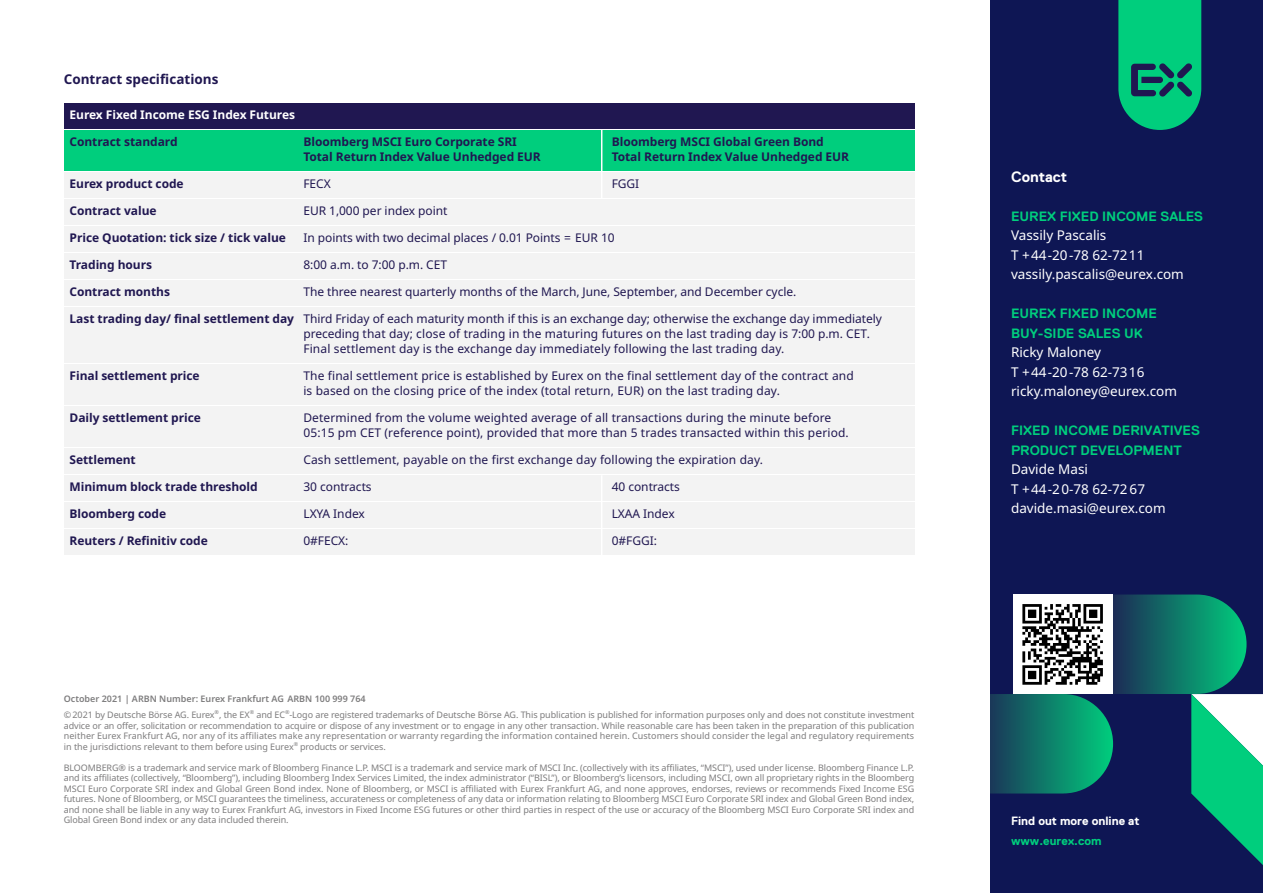
<style>
.page{position:relative;width:1263px;height:893px;background:#fff}
.page>*{position:absolute;margin:0;border:0;box-sizing:border-box;transform-origin:0 0}
.t1{font:700 15px "Replica";color:#fff}
.t2{font:13.5px/19.5px "Noto Sans";color:#fff}
.t3{font:700 13.5px/19.5px "Replica";color:#00ce7d}
.t4{font:700 13.5px "Noto Sans";color:#201751}
.t5{font:12px/15px "Noto Sans";letter-spacing:.01em;color:#201751}
.t6{font:700 12px/15px "Noto Sans";letter-spacing:-.005em;color:#201751}
.t7{font:700 12px "Noto Sans";letter-spacing:-.005em;color:#fff}
.t8{font:700 12px "Replica";color:#fff}
.t9{font:700 12px "Replica";color:#00ce7d}
.t10{font:9px/10.5px "Noto Sans";letter-spacing:-.01em;color:#7d7c7d;text-align:justify}
.s1{font-weight:600}
</style>
<div class="page">
<div style="left:991px;top:0;width:272px;height:893px;background:#0e1654"></div>
<svg style="left:991px;top:594px;width:272px;height:271px"></svg>
<div style="left:64px;top:103px;width:850px;height:26px;background:#201751"></div>
<div style="left:64px;top:130px;width:850px;height:41px;background:#00ce7d"></div>
<div style="left:64px;top:172px;width:850px;height:26px;background:#f3f3f3"></div>
<div style="left:64px;top:199px;width:850px;height:26px;background:#f3f3f3"></div>
<div style="left:64px;top:226px;width:850px;height:26px;background:#f3f3f3"></div>
<div style="left:64px;top:253px;width:850px;height:26px;background:#f3f3f3"></div>
<div style="left:64px;top:280px;width:850px;height:26px;background:#f3f3f3"></div>
<div style="left:64px;top:307px;width:850px;height:56px;background:#f3f3f3"></div>
<div style="left:64px;top:364px;width:850px;height:41px;background:#f3f3f3"></div>
<div style="left:64px;top:406px;width:850px;height:41px;background:#f3f3f3"></div>
<div style="left:64px;top:448px;width:850px;height:26px;background:#f3f3f3"></div>
<div style="left:64px;top:475px;width:850px;height:26px;background:#f3f3f3"></div>
<div style="left:64px;top:502px;width:850px;height:26px;background:#f3f3f3"></div>
<div style="left:64px;top:529px;width:850px;height:26px;background:#f3f3f3"></div>
<svg style="left:1118px;top:0;width:83px;height:130px;background:#04af75"></svg>
<hr style="left:601px;top:129px;width:1px;height:69px;background:#fff">
<hr style="left:601px;top:475px;width:1px;height:84px;background:#fff">
<h2 class="t4" style="left:64px;top:69px;width:156px">Contract specifications</h2>
<h3 class="t7" style="left:70px;top:107px;width:227px">Eurex Fixed Income ESG Index Futures</h3>
<h3 class="t6" style="left:70px;top:135px;width:110px">Contract standard</h3>
<h3 class="t6" style="left:70px;top:177px;width:116px">Eurex product code</h3>
<h3 class="t6" style="left:70px;top:204px;width:89px">Contract value</h3>
<h3 class="t6" style="left:70px;top:231px;width:218px">Price Quotation: tick size / tick value</h3>
<h3 class="t6" style="left:70px;top:258px;width:84px">Trading hours</h3>
<h3 class="t6" style="left:70px;top:285px;width:102px">Contract months</h3>
<h3 class="t6" style="left:70px;top:312px;width:226px">Last trading day/ final settlement day</h3>
<h3 class="t6" style="left:70px;top:369px;width:132px">Final settlement price</h3>
<h3 class="t6" style="left:70px;top:411px;width:133px">Daily settlement price</h3>
<h3 class="t6" style="left:70px;top:453px;width:68px">Settlement</h3>
<h3 class="t6" style="left:70px;top:480px;width:190px">Minimum block trade threshold</h3>
<h3 class="t6" style="left:70px;top:507px;width:98px">Bloomberg code</h3>
<h3 class="t6" style="left:70px;top:534px;width:140px">Reuters / Refinitiv code</h3>
<h3 class="t6" style="left:303px;top:135px;width:239px">Bloomberg MSCI Euro Corporate SRI<br>Total Return Index Value Unhedged EUR</h3>
<h3 class="t5" style="left:303px;top:177px;width:29px">FECX</h3>
<h3 class="t5" style="left:303px;top:204px;width:145px">EUR 1,000 per index point</h3>
<h3 class="t5" style="left:303px;top:231px;width:313px">In points with two decimal places / 0.01 Points = EUR 10</h3>
<h3 class="t5" style="left:303px;top:258px;width:145px">8:00 a.m. to 7:00 p.m. CET</h3>
<h3 class="t5" style="left:303px;top:285px;width:494px">The three nearest quarterly months of the March, June, September, and December cycle.</h3>
<p class="t5" style="left:303px;top:312px;width:580px">Third Friday of each maturity month if this is an exchange day; otherwise the exchange day immediately preceding that day; close of trading in the maturing futures on the last trading day is 7:00 p.m. CET.<br>Final settlement day is the exchange day immediately following the last trading day.</p>
<h3 class="t5" style="left:303px;top:369px;width:552px">The final settlement price is established by Eurex on the final settlement day of the contract and is based on the closing price of the index (total return, EUR) on the last trading day.</h3>
<h3 class="t5" style="left:303px;top:411px;width:547px">Determined from the volume weighted average of all transactions during the minute before<br>05:15 pm CET (reference point), provided that more than 5 trades transacted within this period.</h3>
<h3 class="t5" style="left:303px;top:453px;width:461px">Cash settlement, payable on the first exchange day following the expiration day.</h3>
<h3 class="t5" style="left:303px;top:480px;width:70px">30 contracts</h3>
<h3 class="t5" style="left:303px;top:507px;width:63px">LXYA Index</h3>
<h3 class="t5" style="left:303px;top:534px;width:46px">0#FECX:</h3>
<h3 class="t6" style="left:612px;top:135px;width:239px">Bloomberg MSCI Global Green Bond<br>Total Return Index Value Unhedged EUR</h3>
<h3 class="t5" style="left:612px;top:177px;width:29px">FGGI</h3>
<h3 class="t5" style="left:612px;top:480px;width:70px">40 contracts</h3>
<h3 class="t5" style="left:612px;top:507px;width:64px">LXAA Index</h3>
<h3 class="t5" style="left:612px;top:534px;width:47px">0#FGGI:</h3>
<p class="t10" style="left:64px;top:690px;width:852px;line-height:16.5px"><span class="s1">October 2021 | ARBN Number: Eurex Frankfurt AG ARBN 100 999 764<br></span>© 2021 by Deutsche Börse AG. Eurex<sup>®</sup>, the EX<sup>®</sup> and EC<sup>®</sup>-Logo are registered trademarks of Deutsche Börse AG. This publication is published for information purposes only and does not constitute investment</p>
<p class="t10" style="left:64px;top:720px;width:852px">advice or an offer, solicitation or recommendation to acquire or dispose of any investment or to engage in any other transaction. While reasonable care has been taken in the preparation of this publication neither Eurex Frankfurt AG, nor any of its affiliates make any representation or warranty regarding the information contained herein. Customers should consider the legal and regulatory requirements in the jurisdictions relevant to them before using Eurex<sup>®</sup> products or services.</p>
<p class="t10" style="left:64px;top:762px;width:852px">BLOOMBERG® is a trademark and service mark of Bloomberg Finance L.P. MSCI is a trademark and service mark of MSCI Inc. (collectively with its affiliates, “MSCI”), used under license. Bloomberg Finance L.P. and its affiliates (collectively, “Bloomberg”), including Bloomberg Index Services Limited, the index administrator (“BISL”), or Bloomberg’s licensors, including MSCI, own all proprietary rights in the Bloomberg MSCI Euro Corporate SRI index and Global Green Bond index. None of Bloomberg, or MSCI is affiliated with Eurex Frankfurt AG, and none approves, endorses, reviews or recommends Fixed Income ESG futures. None of Bloomberg, or MSCI guarantees the timeliness, accurateness or completeness of any data or information relating to Bloomberg MSCI Euro Corporate SRI index and Global Green Bond index, and none shall be liable in any way to Eurex Frankfurt AG, investors in Fixed Income ESG futures or other third parties in respect of the use or accuracy of the Bloomberg MSCI Euro Corporate SRI index and Global Green Bond index or any data included therein.</p>
<h1 class="t1" style="left:1011px;top:168px;width:58px">Contact</h1>
<h2 class="t3" style="left:1011px;top:206px;width:194px">EUREX FIXED INCOME SALES</h2>
<h2 class="t2" style="left:1011px;top:226px;width:174px">Vassily Pascalis<br>T +44-20-78 62-7211 vassily.pascalis@eurex.com</h2>
<h2 class="t3" style="left:1011px;top:304px;width:147px">EUREX FIXED INCOME<br>BUY-SIDE SALES UK</h2>
<h2 class="t2" style="left:1011px;top:343px;width:167px">Ricky Maloney<br>T +44-20-78 62-7316 ricky.maloney@eurex.com</h2>
<h2 class="t3" style="left:1011px;top:421px;width:191px">FIXED INCOME DERIVATIVES<br>PRODUCT DEVELOPMENT</h2>
<h2 class="t2" style="left:1011px;top:460px;width:156px">Davide Masi<br>T +44-20-78 62-72 67 davide.masi@eurex.com</h2>
<h3 class="t8" style="left:1011px;top:814px;width:130px">Find out more online at</h3>
<h3 class="t9" style="left:1011px;top:834px;width:92px">www.eurex.com</h3>
</div>
